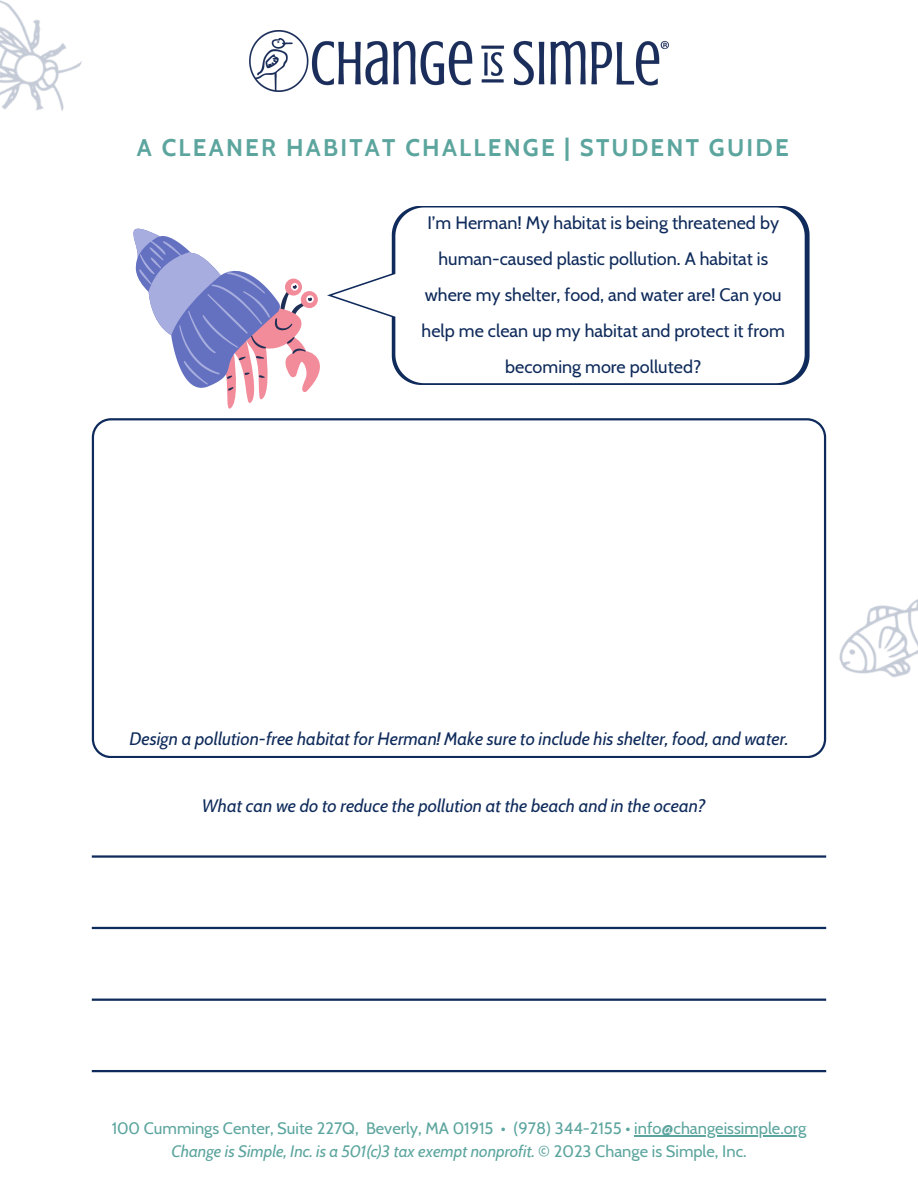
<style>
.page{position:relative;width:918px;height:1188px;background:#fff}
.page>*{position:absolute;margin:0;border:0;box-sizing:border-box;transform-origin:0 0}
.t1{font:700 24px "Cabin";letter-spacing:.095em;color:#5ca59e}
.t2{font:18px/36px "Cabin";color:#0f2b5b;text-align:center}
.t3{font:italic 18px "Cabin";color:#0f2b5b}
.t4{font:16.5px "Cabin";color:#5ca59e}
.t5{font:italic 16.5px "Cabin";color:#5ca59e}
.s1{font-style:normal}
</style>
<div class="page">
<img style="left:249px;top:31px;width:420px;height:61px">
<img style="left:0;top:0;width:82px;height:111px">
<img style="left:826px;top:568px;width:92px;height:127px">
<svg style="left:92px;top:418px;width:734px;height:340px"></svg>
<hr style="left:92px;top:855px;width:734px;height:3px;background:#0f2b5b">
<hr style="left:92px;top:927px;width:734px;height:2px;background:#0f2b5b">
<hr style="left:92px;top:999px;width:734px;height:2px;background:#0f2b5b">
<hr style="left:92px;top:1070px;width:734px;height:2px;background:#0f2b5b">
<hr style="left:92px;top:1141px;width:734px;height:1px;background:#0f2b5b">
<hr style="left:92px;top:1187px;width:734px;height:1px;background:#0f2b5b">
<svg style="left:133px;top:229px;width:187px;height:180px"></svg>
<hr style="left:634px;top:1135px;width:172px;height:1px;background:#5ca59e">
<svg style="left:327px;top:206px;width:483px;height:179px"></svg>
<svg style="left:332px;top:208px;width:473px;height:175px"></svg>
<p class="t1" style="left:137px;top:133px;width:653px">A CLEANER HABITAT CHALLENGE | STUDENT GUIDE</p>
<p class="t2" style="left:422px;top:205px;width:365px">I’m Herman! My habitat is being threatened by human-caused plastic pollution. A habitat is where my shelter, food, and water are! Can you help me clean up my habitat and protect it from becoming more polluted?</p>
<p class="t3" style="left:129px;top:728px;width:661px">Design a pollution-free habitat for Herman! Make sure to include his shelter, food, and water.</p>
<p class="t3" style="left:202px;top:795px;width:506px">What can we do to reduce the pollution at the beach and in the ocean?</p>
<h1 class="t4" style="left:112px;top:1118px;width:696px">100 Cummings Center, Suite 227Q, Beverly, MA 01915 • (978) 344-2155 • info@changeissimple.org</h1>
<p class="t5" style="left:171px;top:1141px;width:577px">Change is Simple, Inc. is a 501(c)3 tax exempt nonprofit. <span class="s1">© 2023 Change is Simple, Inc.</span></p>
</div>
